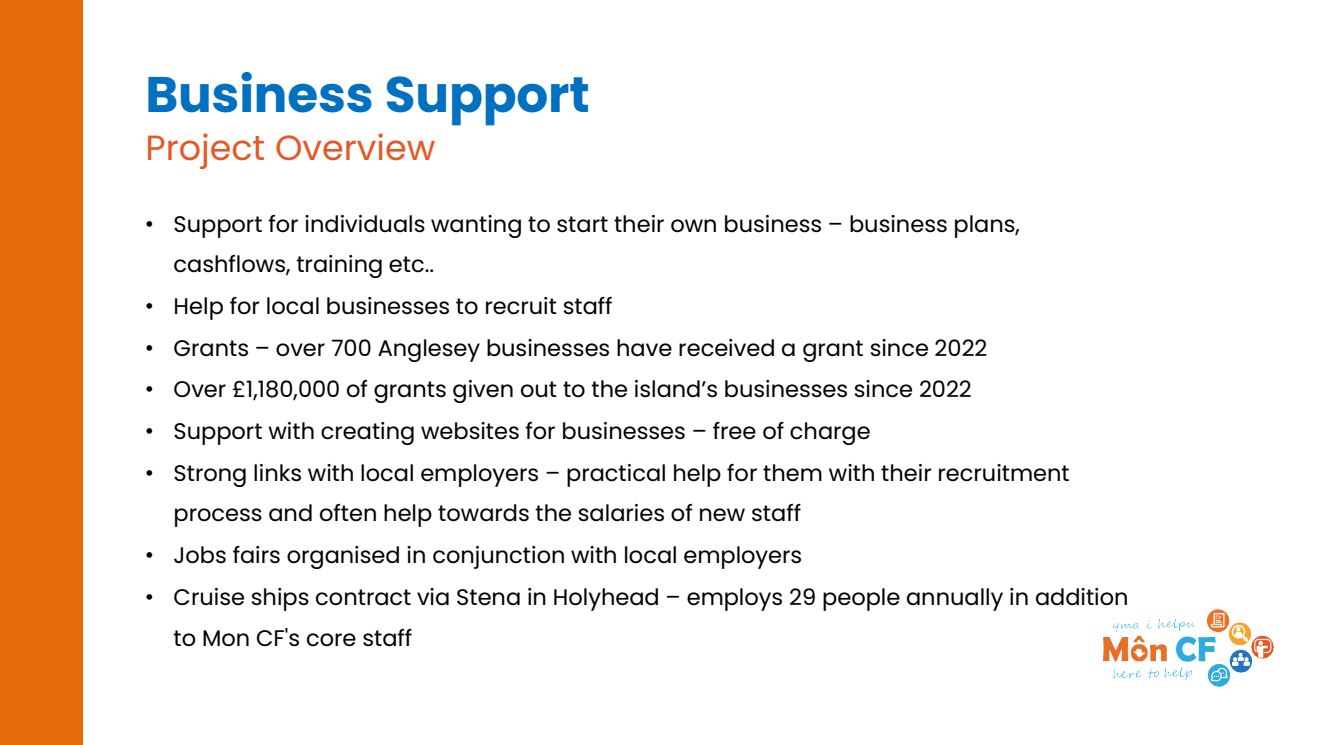
<style>
.page{position:relative;width:1324px;height:745px;background:#fff}
.page>*{position:absolute;margin:0;border:0;box-sizing:border-box;transform-origin:0 0}
.t1{font:700 50px "Poppins";letter-spacing:-.005em;color:#0070c0}
.t2{font:35px "Poppins";color:#e65726}
.t3{font:22.5px/40.5px "Poppins";color:#000}
.s1{font-family:"Arial"}
</style>
<div class="page">
<div style="left:0;top:0;width:82px;height:744px;background:#e46c0a"></div>
<img style="left:1103px;top:609px;width:170px;height:77px">
<p class="t1" style="left:145px;top:65px;width:446px">Business Support</p>
<p class="t2" style="left:145px;top:127px;width:291px">Project Overview</p>
<p class="t3" style="left:174px;top:203px;width:847px;text-indent:-28px"><span class="s1">•</span> Support for individuals wanting to start their own business – business plans, cashflows, training etc..</p>
<p class="t3" style="left:145px;top:286px;width:468px"><span class="s1">•</span> Help for local businesses to recruit staff</p>
<p class="t3" style="left:145px;top:327px;width:843px"><span class="s1">•</span> Grants – over 700 Anglesey businesses have received a grant since 2022</p>
<p class="t3" style="left:145px;top:369px;width:828px"><span class="s1">•</span> Over £1,180,000 of grants given out to the island’s businesses since 2022</p>
<p class="t3" style="left:145px;top:411px;width:726px"><span class="s1">•</span> Support with creating websites for businesses – free of charge</p>
<p class="t3" style="left:174px;top:453px;width:897px;text-indent:-28px"><span class="s1">•</span> Strong links with local employers – practical help for them with their recruitment process and often help towards the salaries of new staff</p>
<p class="t3" style="left:145px;top:535px;width:658px"><span class="s1">•</span> Jobs fairs organised in conjunction with local employers</p>
<p class="t3" style="left:174px;top:577px;width:956px;text-indent:-28px"><span class="s1">•</span> Cruise ships contract via Stena in Holyhead – employs 29 people annually in addition to Mon CF's core staff</p>
</div>
